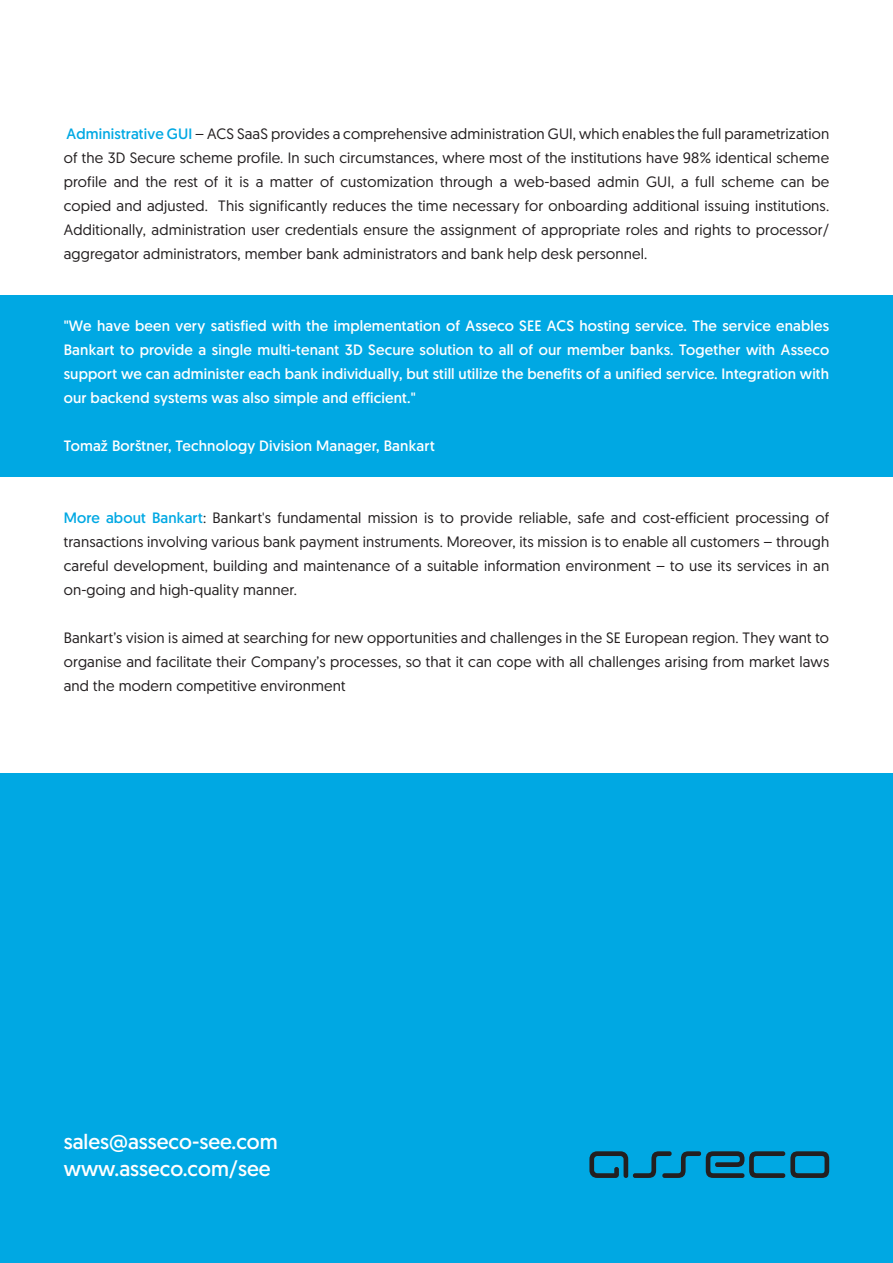
<style>
.page{position:relative;width:893px;height:1263px;background:#fff}
.page>*{position:absolute;margin:0;border:0;box-sizing:border-box;transform-origin:0 0}
.t1{font:21px "Geomanist";color:#fff}
.t2{font:15px/24px "Geomanist";letter-spacing:.01em;color:#231f20;text-align:justify}
.t3{font:15px/24px "Geomanist";letter-spacing:.01em;color:#fff;text-align:justify}
.s1{color:#00a8e3}
</style>
<div class="page">
<div style="left:0;top:296px;width:893px;height:181px;background:#00a8e3"></div>
<div style="left:0;top:774px;width:893px;height:489px;background:#00a8e3"></div>
<svg style="left:589px;top:1151px;width:240px;height:27px"></svg>
<p class="t2" style="left:64px;top:121px;width:767px"><span class="s1">Administrative GUI</span> – ACS SaaS provides a comprehensive administration GUI, which enables the full parametrization of the 3D Secure scheme profile. In such circumstances, where most of the institutions have 98% identical scheme profile and the rest of it is a matter of customization through a web-based admin GUI, a full scheme can be copied and adjusted. This significantly reduces the time necessary for onboarding additional issuing institutions.<br>Additionally, administration user credentials ensure the assignment of appropriate roles and rights to processor/ aggregator administrators, member bank administrators and bank help desk personnel.</p>
<p class="t3" style="left:64px;top:313px;width:767px">"We have been very satisfied with the implementation of Asseco SEE ACS hosting service. The service enables Bankart to provide a single multi-tenant 3D Secure solution to all of our member banks. Together with Asseco support we can administer each bank individually, but still utilize the benefits of a unified service. Integration with our backend systems was also simple and efficient."</p>
<p class="t3" style="left:64px;top:433px;width:372px">Tomaž Borštner, Technology Division Manager, Bankart</p>
<p class="t2" style="left:64px;top:505px;width:767px"><span class="s1">More about Bankart</span>: Bankart's fundamental mission is to provide reliable, safe and cost-efficient processing of transactions involving various bank payment instruments. Moreover, its mission is to enable all customers – through careful development, building and maintenance of a suitable information environment – to use its services in an on-going and high-quality manner.</p>
<p class="t2" style="left:64px;top:625px;width:767px">Bankart’s vision is aimed at searching for new opportunities and challenges in the SE European region. They want to organise and facilitate their Company’s processes, so that it can cope with all challenges arising from market laws and the modern competitive environment</p>
<p class="t1" style="left:64px;top:1128px;width:215px">sales@asseco-see.com</p>
<p class="t1" style="left:64px;top:1154px;width:208px">www.asseco.com/see</p>
</div>
